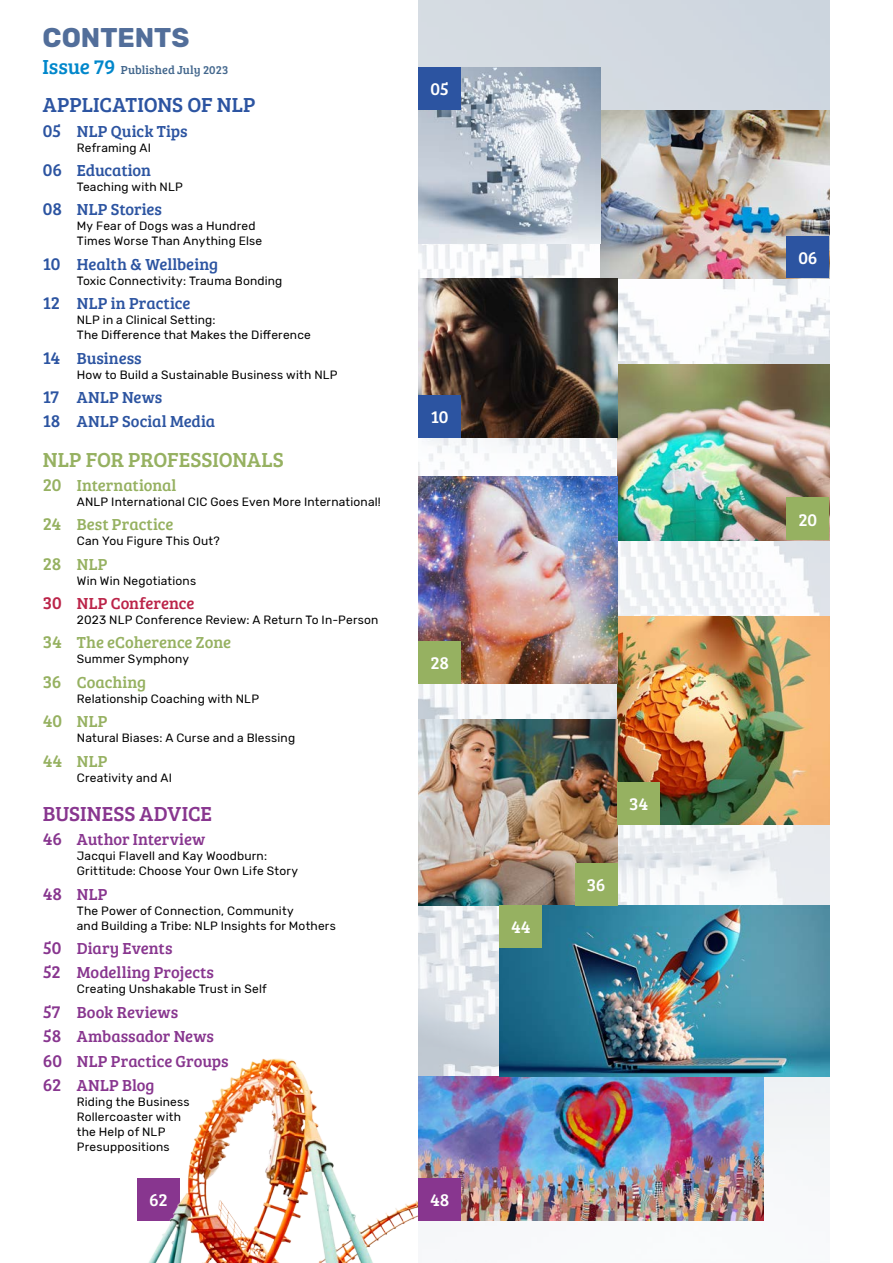
<style>
.page{position:relative;width:893px;height:1263px;background:#fff}
.page>*{position:absolute;margin:0;border:0;box-sizing:border-box;transform-origin:0 0}
.t1{font:700 27px "Rubik";color:#526e9a}
.t2{font:21px "Bree Serif";color:#96b161}
.t3{font:21px "Bree Serif";letter-spacing:-.005em;color:#2c54a1}
.t4{font:21px "Bree Serif";color:#88368f}
.t5{font:18px "Bree Serif";letter-spacing:-.01em;color:#fff}
.t6{font:16.5px/24.5px "Bree Serif";letter-spacing:.005em;color:#88368f}
.t7{font:16.5px/24.5px "Bree Serif";letter-spacing:.005em;color:#2c54a1}
.t8{font:16.5px "Bree Serif";color:#96b161}
.t9{font:16.5px "Bree Serif";color:#bb2449}
.t10{font:12px/15px "Rubik";letter-spacing:.015em;color:#000}
.t11{font:12px "Bree Serif";letter-spacing:.005em;color:#43678d}
.s1{font-size:21px;color:#0087cb}
.s2{font-size:18px}
</style>
<div class="page">
<img style="left:418px;top:0;width:411px;height:1221px">
<img style="left:600px;top:110px;width:229px;height:168px">
<img style="left:617px;top:617px;width:212px;height:207px">
<img style="left:418px;top:1076px;width:346px;height:144px">
<img style="left:418px;top:68px;width:182px;height:175px">
<img style="left:617px;top:364px;width:212px;height:176px">
<img style="left:418px;top:720px;width:199px;height:185px">
<img style="left:418px;top:278px;width:199px;height:159px">
<img style="left:500px;top:905px;width:329px;height:171px">
<img style="left:418px;top:476px;width:199px;height:208px">
<img style="left:137px;top:1058px;width:281px;height:205px">
<div style="left:787px;top:236px;width:42px;height:42px;background:#2c54a1"></div>
<div style="left:418px;top:395px;width:43px;height:42px;background:#2c54a1"></div>
<div style="left:418px;top:68px;width:43px;height:42px;background:#2c54a1"></div>
<div style="left:787px;top:497px;width:42px;height:43px;background:#96b161"></div>
<div style="left:418px;top:641px;width:43px;height:43px;background:#96b161"></div>
<div style="left:617px;top:782px;width:43px;height:42px;background:#96b161"></div>
<div style="left:575px;top:863px;width:42px;height:42px;background:#96b161"></div>
<div style="left:418px;top:1178px;width:43px;height:43px;background:#88368f"></div>
<div style="left:500px;top:905px;width:42px;height:43px;background:#96b161"></div>
<h1 class="t1" style="left:43px;top:21px;width:20px">CONTENTS</h1>
<p class="t11" style="left:43px;top:61px;width:187px"><span class="s1">Issue 79</span> Published July 2023</p>
<h2 class="t3" style="left:43px;top:90px;width:214px">APPLICATIONS OF NLP</h2>
<h3 class="t7" style="left:43px;top:118px;width:146px"><span class="s2">05</span> NLP Quick Tips</h3>
<p class="t10" style="left:77px;top:140px;width:76px">Reframing AI</p>
<h3 class="t7" style="left:43px;top:157px;width:110px"><span class="s2">06</span> Education</h3>
<p class="t10" style="left:77px;top:180px;width:107px">Teaching with NLP</p>
<h3 class="t7" style="left:43px;top:197px;width:121px"><span class="s2">08</span> NLP Stories</h3>
<p class="t10" style="left:77px;top:219px;width:187px">My Fear of Dogs was a Hundred<br>Times Worse Than Anything Else</p>
<h3 class="t7" style="left:43px;top:251px;width:177px"><span class="s2">10</span> Health &amp; Wellbeing</h3>
<p class="t10" style="left:77px;top:273px;width:207px">Toxic Connectivity: Trauma Bonding</p>
<h3 class="t7" style="left:43px;top:290px;width:149px"><span class="s2">12</span> NLP in Practice</h3>
<p class="t10" style="left:77px;top:313px;width:236px">NLP in a Clinical Setting:<br>The Difference that Makes the Difference</p>
<h3 class="t7" style="left:43px;top:345px;width:100px"><span class="s2">14</span> Business</h3>
<p class="t10" style="left:77px;top:367px;width:262px">How to Build a Sustainable Business with NLP</p>
<h3 class="t7" style="left:43px;top:384px;width:174px"><span class="s2">17</span> ANLP News<br><span class="s2">18</span> ANLP Social Media</h3>
<h2 class="t2" style="left:43px;top:444px;width:242px">NLP FOR PROFESSIONALS</h2>
<h3 class="t8" style="left:43px;top:473px;width:135px"><span class="s2">20</span> International</h3>
<p class="t10" style="left:77px;top:495px;width:306px">ANLP International CIC Goes Even More International!</p>
<h3 class="t8" style="left:43px;top:512px;width:132px"><span class="s2">24</span> Best Practice</h3>
<p class="t10" style="left:77px;top:534px;width:145px">Can You Figure This Out?</p>
<h3 class="t8" style="left:43px;top:552px;width:66px"><span class="s2">28</span> NLP</h3>
<p class="t10" style="left:77px;top:573px;width:121px">Win Win Negotiations</p>
<h3 class="t9" style="left:43px;top:591px;width:153px"><span class="s2">30</span> NLP Conference</h3>
<p class="t10" style="left:77px;top:613px;width:303px">2023 NLP Conference Review: A Return To In-Person</p>
<h3 class="t8" style="left:43px;top:631px;width:190px"><span class="s2">34</span> The eCoherence Zone</h3>
<p class="t10" style="left:77px;top:652px;width:114px">Summer Symphony</p>
<h3 class="t8" style="left:43px;top:670px;width:105px"><span class="s2">36</span> Coaching</h3>
<p class="t10" style="left:77px;top:691px;width:184px">Relationship Coaching with NLP</p>
<h3 class="t8" style="left:43px;top:709px;width:66px"><span class="s2">40</span> NLP</h3>
<p class="t10" style="left:77px;top:731px;width:220px">Natural Biases: A Curse and a Blessing</p>
<h3 class="t8" style="left:43px;top:749px;width:66px"><span class="s2">44</span> NLP</h3>
<p class="t10" style="left:77px;top:770px;width:97px">Creativity and AI</p>
<h2 class="t4" style="left:43px;top:798px;width:171px">BUSINESS ADVICE</h2>
<h3 class="t6" style="left:43px;top:826px;width:164px"><span class="s2">46</span> Author Interview</h3>
<p class="t10" style="left:77px;top:849px;width:223px">Jacqui Flavell and Kay Woodburn:<br>Grittitude: Choose Your Own Life Story</p>
<h3 class="t6" style="left:43px;top:881px;width:66px"><span class="s2">48</span> NLP</h3>
<p class="t10" style="left:77px;top:903px;width:261px">The Power of Connection, Community<br>and Building a Tribe: NLP Insights for Mothers</p>
<h3 class="t6" style="left:43px;top:935px;width:173px"><span class="s2">50</span> Diary Events<br><span class="s2">52</span> Modelling Projects</h3>
<p class="t10" style="left:77px;top:982px;width:192px">Creating Unshakable Trust in Self</p>
<h3 class="t6" style="left:43px;top:999px;width:187px"><span class="s2">57</span> Book Reviews<br><span class="s2">58</span> Ambassador News<br><span class="s2">60</span> NLP Practice Groups<br><span class="s2">62</span> ANLP Blog</h3>
<p class="t10" style="left:77px;top:1094px;width:114px">Riding the Business<br>Rollercoaster with the Help of NLP<br>Presuppositions</p>
<h3 class="t5" style="left:149px;top:1186px;width:20px">62</h3>
<h3 class="t5" style="left:430px;top:76px;width:20px">05</h3>
<h3 class="t5" style="left:431px;top:403px;width:19px">10</h3>
<h3 class="t5" style="left:430px;top:650px;width:20px">28</h3>
<h3 class="t5" style="left:430px;top:1187px;width:21px">48</h3>
<h3 class="t5" style="left:511px;top:914px;width:21px">44</h3>
<h3 class="t5" style="left:629px;top:790px;width:20px">34</h3>
<h3 class="t5" style="left:587px;top:871px;width:20px">36</h3>
<h3 class="t5" style="left:798px;top:245px;width:21px">06</h3>
<h3 class="t5" style="left:799px;top:506px;width:20px">20</h3>
</div>
